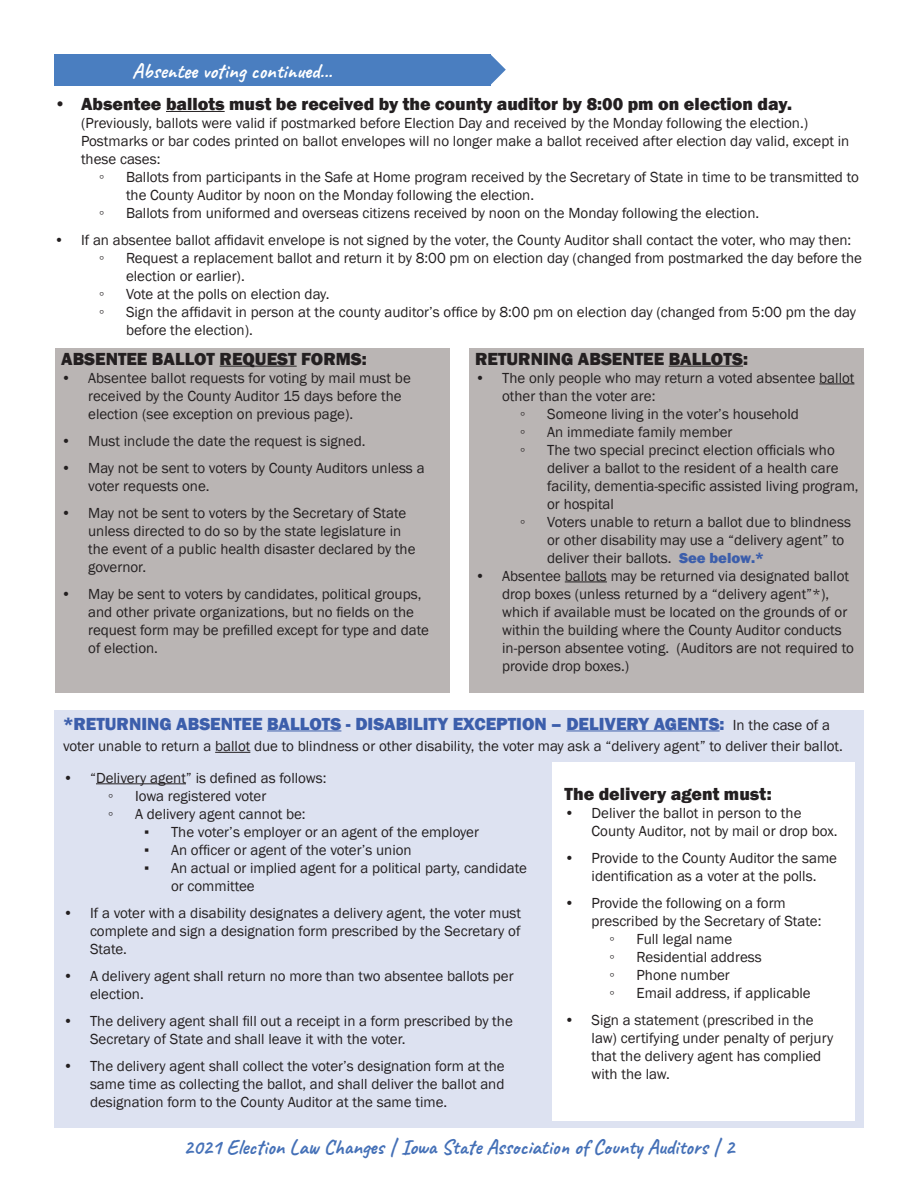
<style>
.page{position:relative;width:918px;height:1188px;background:#fff}
.page>*{position:absolute;margin:0;border:0;box-sizing:border-box;transform-origin:0 0}
.t1{font:700 21px "Caveat";color:#4470b7}
.t2{font:700 21px "Caveat";color:#fff}
.t3{font:800 18px "Franklin Gothic";color:#231f20}
.t4{font:800 18px "Franklin Gothic";color:#3c5eab}
.t5{font:15px/18px "Franklin Gothic";color:#231f20}
.s1{font-weight:800;color:#3c5eab}
.s2{font-weight:400;font-size:15px;color:#231f20}
</style>
<div class="page">
<div style="left:54px;top:710px;width:810px;height:418px;background:#dde2f1"></div>
<div style="left:470px;top:349px;width:394px;height:344px;background:#bab5b4"></div>
<div style="left:56px;top:348px;width:394px;height:344px;background:#bab5b4"></div>
<hr style="left:166px;top:111px;width:59px;height:1px;background:#231f20">
<div style="left:54px;top:54px;width:436px;height:31px;background:#4a7ec0"></div>
<svg style="left:490px;top:54px;width:16px;height:31px"></svg>
<hr style="left:220px;top:366px;width:77px;height:1px;background:#231f20">
<hr style="left:669px;top:366px;width:74px;height:1px;background:#231f20">
<hr style="left:819px;top:384px;width:35px;height:1px;background:#231f20">
<hr style="left:565px;top:582px;width:42px;height:1px;background:#231f20">
<hr style="left:267px;top:731px;width:74px;height:1px;background:#3c5eab">
<hr style="left:566px;top:731px;width:154px;height:1px;background:#3c5eab">
<hr style="left:215px;top:752px;width:35px;height:1px;background:#231f20">
<div style="left:553px;top:763px;width:302px;height:358px;background:#fff"></div>
<hr style="left:96px;top:783px;width:90px;height:1px;background:#231f20">
<p class="t2" style="left:132px;top:57px;width:201px">Absentee voting continued...</p>
<p class="t3" style="left:54px;top:92px;width:740px">• Absentee ballots must be received by the county auditor by 8:00 pm on election day.</p>
<p class="t5" style="left:81px;top:114px;width:770px">(Previously, ballots were valid if postmarked before Election Day and received by the Monday following the election.)<br>Postmarks or bar codes printed on ballot envelopes will no longer make a ballot received after election day valid, except in these cases:</p>
<p class="t5" style="left:99px;top:168px;width:7px">◦</p>
<p class="t5" style="left:126px;top:168px;width:734px">Ballots from participants in the Safe at Home program received by the Secretary of State in time to be transmitted to the County Auditor by noon on the Monday following the election.</p>
<p class="t5" style="left:99px;top:204px;width:7px">◦</p>
<p class="t5" style="left:126px;top:204px;width:635px">Ballots from uniformed and overseas citizens received by noon on the Monday following the election.</p>
<p class="t5" style="left:54px;top:231px;width:799px">• If an absentee ballot affidavit envelope is not signed by the voter, the County Auditor shall contact the voter, who may then:</p>
<p class="t5" style="left:99px;top:249px;width:7px">◦</p>
<p class="t5" style="left:126px;top:249px;width:738px">Request a replacement ballot and return it by 8:00 pm on election day (changed from postmarked the day before the election or earlier).</p>
<p class="t5" style="left:99px;top:285px;width:7px">◦</p>
<p class="t5" style="left:126px;top:285px;width:205px">Vote at the polls on election day.</p>
<p class="t5" style="left:99px;top:303px;width:7px">◦</p>
<p class="t5" style="left:126px;top:303px;width:731px">Sign the affidavit in person at the county auditor’s office by 8:00 pm on election day (changed from 5:00 pm the day before the election).</p>
<p class="t3" style="left:61px;top:347px;width:307px">ABSENTEE BALLOT REQUEST FORMS:</p>
<p class="t5" style="left:88px;top:369px;width:324px;text-indent:-27px">• Absentee ballot requests for voting by mail must be received by the County Auditor 15 days before the election (see exception on previous page).</p>
<p class="t5" style="left:61px;top:432px;width:306px">• Must include the date the request is signed.</p>
<p class="t5" style="left:88px;top:459px;width:338px;text-indent:-27px">• May not be sent to voters by County Auditors unless a voter requests one.</p>
<p class="t5" style="left:88px;top:504px;width:329px;text-indent:-27px">• May not be sent to voters by the Secretary of State unless directed to do so by the state legislature in the event of a public health disaster declared by the governor.</p>
<p class="t5" style="left:88px;top:585px;width:342px;text-indent:-27px">• May be sent to voters by candidates, political groups, and other private organizations, but no fields on the request form may be prefilled except for type and date of election.</p>
<p class="t3" style="left:475px;top:347px;width:274px">RETURNING ABSENTEE BALLOTS:</p>
<p class="t5" style="left:502px;top:369px;width:354px;text-indent:-27px">• The only people who may return a voted absentee ballot other than the voter are:</p>
<p class="t5" style="left:520px;top:405px;width:7px">◦</p>
<p class="t5" style="left:547px;top:405px;width:253px">Someone living in the voter’s household</p>
<p class="t5" style="left:520px;top:423px;width:7px">◦</p>
<p class="t5" style="left:547px;top:423px;width:187px">An immediate family member</p>
<p class="t5" style="left:520px;top:441px;width:7px">◦</p>
<p class="t5" style="left:547px;top:441px;width:313px">The two special precinct election officials who deliver a ballot to the resident of a health care facility, dementia-specific assisted living program, or hospital</p>
<p class="t5" style="left:520px;top:513px;width:7px">◦</p>
<p class="t5" style="left:547px;top:513px;width:305px">Voters unable to return a ballot due to blindness or other disability may use a “delivery agent” to deliver their ballots. <span class="s1">See below.*</span></p>
<p class="t5" style="left:502px;top:567px;width:353px;text-indent:-27px">• Absentee ballots may be returned via designated ballot drop boxes (unless returned by a “delivery agent”*), which if available must be located on the grounds of or within the building where the County Auditor conducts in-person absentee voting. (Auditors are not required to provide drop boxes.)</p>
<p class="t4" style="left:63px;top:712px;width:769px">*RETURNING ABSENTEE BALLOTS - DISABILITY EXCEPTION – DELIVERY AGENTS: <span class="s2">In the case of a</span></p>
<p class="t5" style="left:63px;top:738px;width:781px">voter unable to return a ballot due to blindness or other disability, the voter may ask a “delivery agent” to deliver their ballot.</p>
<p class="t3" style="left:565px;top:783px;width:209px">The delivery agent must:</p>
<p class="t5" style="left:592px;top:805px;width:247px;text-indent:-27px">• Deliver the ballot in person to the<br>County Auditor, not by mail or drop box.</p>
<p class="t5" style="left:565px;top:850px;width:274px;text-align:center">• Provide to the County Auditor the same identification as a voter at the polls.</p>
<p class="t5" style="left:592px;top:895px;width:231px;text-indent:-27px">• Provide the following on a form prescribed by the Secretary of State:</p>
<p class="t5" style="left:610px;top:931px;width:7px">◦</p>
<p class="t5" style="left:637px;top:931px;width:97px">Full legal name</p>
<p class="t5" style="left:610px;top:949px;width:7px">◦</p>
<p class="t5" style="left:637px;top:949px;width:127px">Residential address</p>
<p class="t5" style="left:610px;top:967px;width:7px">◦</p>
<p class="t5" style="left:637px;top:967px;width:95px">Phone number</p>
<p class="t5" style="left:610px;top:985px;width:7px">◦</p>
<p class="t5" style="left:637px;top:985px;width:176px">Email address, if applicable</p>
<p class="t5" style="left:592px;top:1012px;width:243px;text-indent:-27px">• Sign a statement (prescribed in the law) certifying under penalty of perjury that the delivery agent has complied with the law.</p>
<p class="t5" style="left:63px;top:769px;width:265px">• “Delivery agent” is defined as follows:</p>
<p class="t5" style="left:108px;top:787px;width:7px">◦</p>
<p class="t5" style="left:135px;top:787px;width:133px">Iowa registered voter</p>
<p class="t5" style="left:108px;top:805px;width:7px">◦</p>
<p class="t5" style="left:135px;top:805px;width:172px">A delivery agent cannot be:</p>
<p class="t5" style="left:144px;top:823px;width:337px">▪ The voter’s employer or an agent of the employer</p>
<p class="t5" style="left:144px;top:841px;width:269px">▪ An officer or agent of the voter’s union</p>
<p class="t5" style="left:171px;top:859px;width:357px;text-indent:-27px">▪ An actual or implied agent for a political party, candidate or committee</p>
<p class="t5" style="left:90px;top:904px;width:433px;text-align:justify;text-indent:-27px">• If a voter with a disability designates a delivery agent, the voter must complete and sign a designation form prescribed by the Secretary of State.</p>
<p class="t5" style="left:90px;top:967px;width:425px;text-indent:-27px">• A delivery agent shall return no more than two absentee ballots per election.</p>
<p class="t5" style="left:90px;top:1012px;width:424px;text-indent:-27px">• The delivery agent shall fill out a receipt in a form prescribed by the<br>Secretary of State and shall leave it with the voter.</p>
<p class="t5" style="left:90px;top:1057px;width:416px;text-align:justify;text-indent:-27px">• The delivery agent shall collect the voter’s designation form at the same time as collecting the ballot, and shall deliver the ballot and designation form to the County Auditor at the same time.</p>
<h1 class="t1" style="left:184px;top:1134px;width:552px">2021 Election Law Changes | Iowa State Association of County Auditors | 2</h1>
</div>
